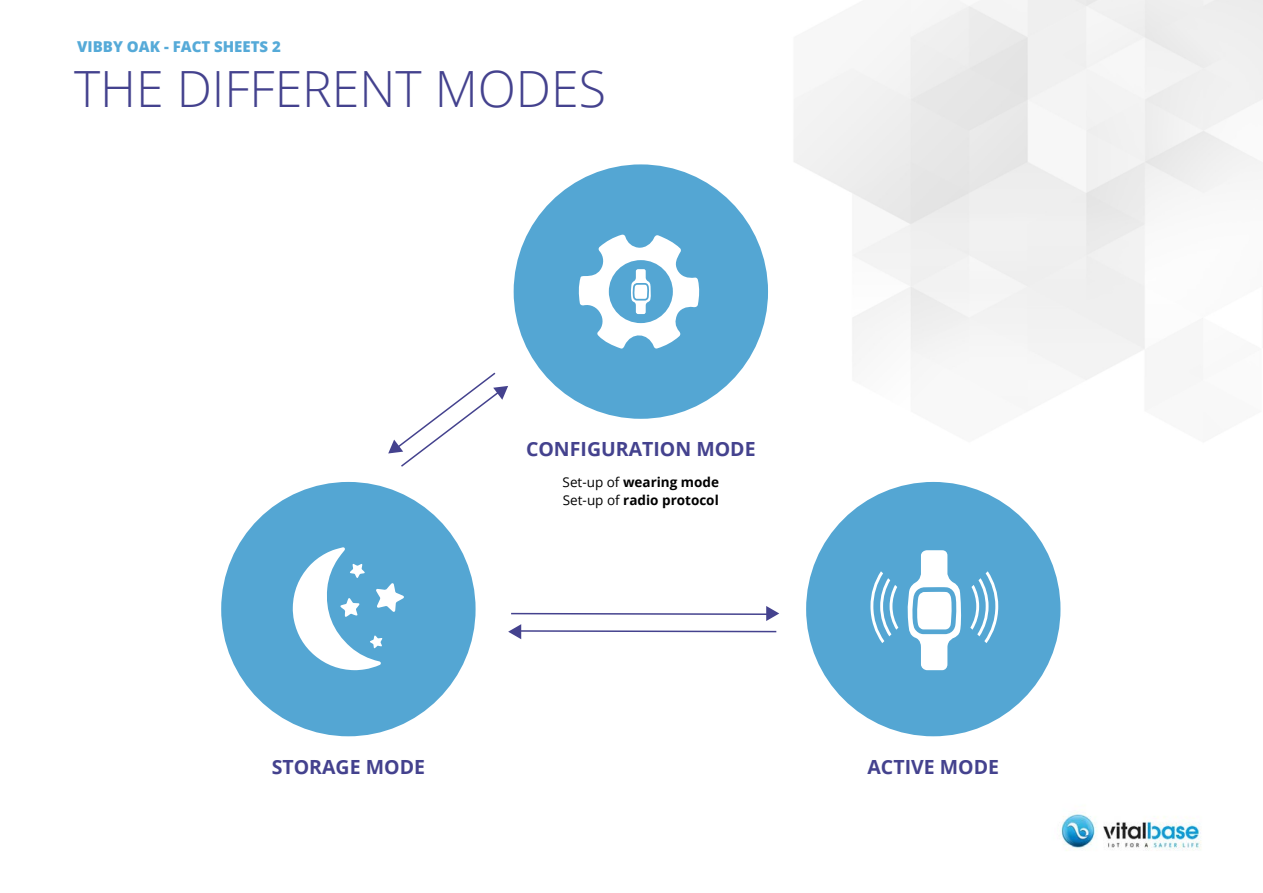
<style>
.page{position:relative;width:1263px;height:893px;background:#fff}
.page>*{position:absolute;margin:0;border:0;box-sizing:border-box;transform-origin:0 0}
.t1{font:300 49.95px "Open Sans";color:#44428e}
.t2{font:700 19.5px "Open Sans";color:#44428e}
.t3{font:800 15px "Open Sans";color:#56aad8}
.t4{font:700 13.5px/18px "Open Sans";color:#000}
.s1{font-weight:400}
</style>
<div class="page">
<img style="left:703px;top:1px;width:560px;height:672px">
<div style="left:514px;top:164px;width:254px;height:255px;background:#54a6d3;border-radius:50%"></div>
<div style="left:221px;top:482px;width:255px;height:254px;background:#54a6d3;border-radius:50%"></div>
<div style="left:806px;top:482px;width:254px;height:254px;background:#54a6d3;border-radius:50%"></div>
<svg style="left:388px;top:372px;width:120px;height:95px"></svg>
<svg style="left:508px;top:606px;width:271px;height:33px"></svg>
<svg style="left:970px;top:571px;width:28px;height:72px"></svg>
<svg style="left:870px;top:571px;width:28px;height:72px"></svg>
<svg style="left:907px;top:550px;width:55px;height:120px"></svg>
<svg style="left:578px;top:234px;width:122px;height:115px"></svg>
<svg style="left:293px;top:547px;width:111px;height:123px"></svg>
<img style="left:1061px;top:813px;width:140px;height:38px">
<p class="t3" style="left:77px;top:35px;width:205px">VIBBY OAK - FACT SHEETS 2</p>
<h1 class="t1" style="left:74px;top:55px;width:533px">THE DIFFERENT MODES</h1>
<h2 class="t2" style="left:526px;top:436px;width:231px">CONFIGURATION MODE</h2>
<p class="t4" style="left:563px;top:473px;width:158px"><span class="s1">Set-up of</span> wearing mode<br><span class="s1">Set-up of</span> radio protocol</p>
<h2 class="t2" style="left:272px;top:753px;width:155px">STORAGE MODE</h2>
<h2 class="t2" style="left:867px;top:753px;width:133px">ACTIVE MODE</h2>
</div>
